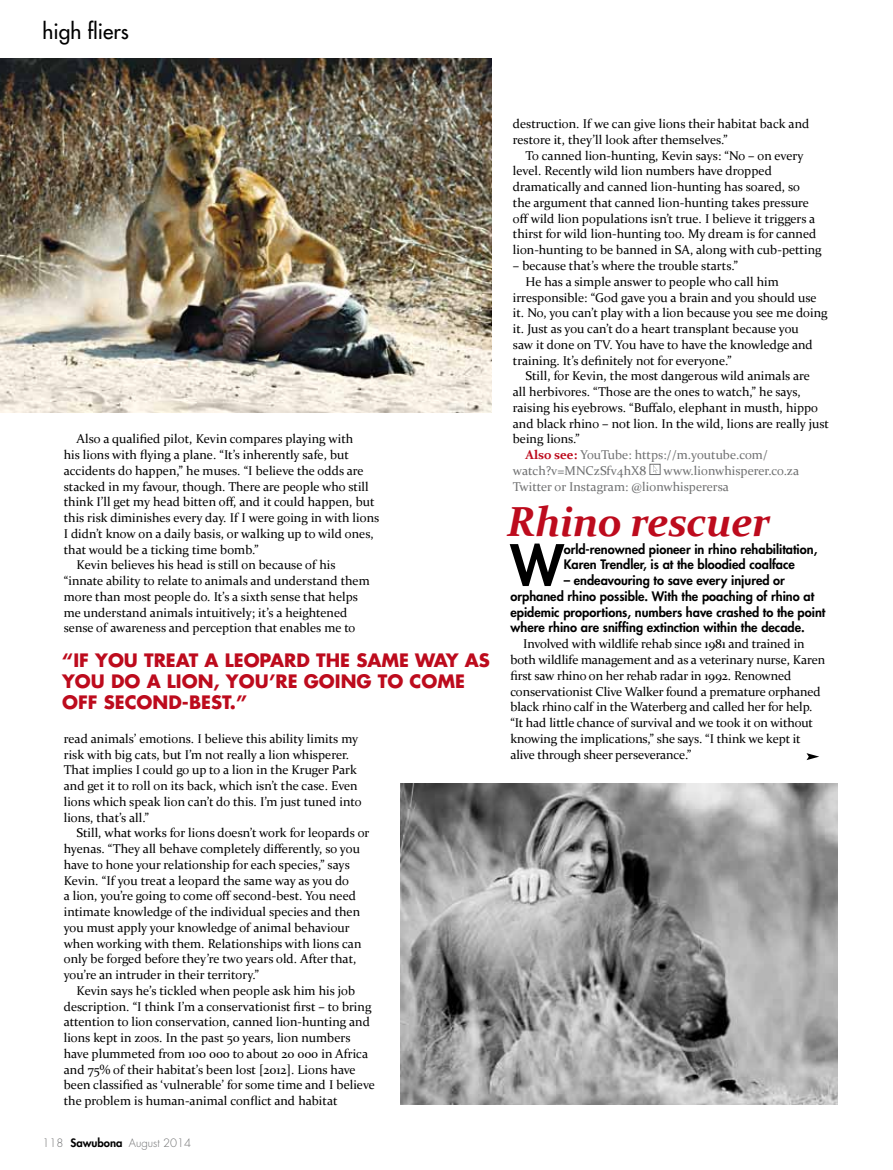
<style>
.page{position:relative;width:893px;height:1170px;background:#fff}
.page>*{position:absolute;margin:0;border:0;box-sizing:border-box;transform-origin:0 0}
.t1{font:800 54.6px "Futura Std";color:#000}
.t2{font:italic 700 42px "Constantia";letter-spacing:-.02em;color:#bd0b1d}
.t3{font:500 21px "Futura Std";color:#000}
.t4{font:700 18px/21px "Futura Std";color:#bd0b1d}
.t5{font:12.75px "Constantia";color:#000}
.t6{font:800 12.75px/15.8px "Futura Std";color:#000}
.t7{font:12.75px/15.8px "Constantia";color:#707172}
.t8{font:300 11.25px "Futura Std";color:#707172}
.s1{font-weight:800;color:#000}
.s2{font-weight:700;color:#bd0b1d}
</style>
<div class="page">
<img style="left:401px;top:783px;width:437px;height:321px">
<div style="left:649px;top:464px;width:11px;height:11px;border:1px solid #707172"></div>
<svg style="left:653px;top:465px;width:5px;height:8px"></svg>
<img style="left:0;top:58px;width:491px;height:355px">
<svg style="left:806px;top:753px;width:13px;height:7px"></svg>
<p class="t3" style="left:43px;top:18px;width:88px">high fliers</p>
<p class="t5" style="left:77px;top:430px;width:278px">Also a qualified pilot, Kevin compares playing with</p>
<p class="t5" style="left:64px;top:446px;width:287px">his lions with flying a plane. “It’s inherently safe, but</p>
<p class="t5" style="left:64px;top:462px;width:301px">accidents do happen,” he muses. “I believe the odds are</p>
<p class="t5" style="left:64px;top:477px;width:307px">stacked in my favour, though. There are people who still</p>
<p class="t5" style="left:64px;top:493px;width:312px">think I’ll get my head bitten off, and it could happen, but</p>
<p class="t5" style="left:64px;top:509px;width:317px">this risk diminishes every day. If I were going in with lions</p>
<p class="t5" style="left:64px;top:525px;width:311px">I didn’t know on a daily basis, or walking up to wild ones,</p>
<p class="t5" style="left:64px;top:540px;width:196px">that would be a ticking time bomb.”</p>
<p class="t5" style="left:77px;top:556px;width:261px">Kevin believes his head is still on because of his</p>
<p class="t5" style="left:64px;top:572px;width:307px">“innate ability to relate to animals and understand them</p>
<p class="t5" style="left:64px;top:588px;width:296px">more than most people do. It’s a sixth sense that helps</p>
<p class="t5" style="left:64px;top:603px;width:285px">me understand animals intuitively; it’s a heightened</p>
<p class="t5" style="left:64px;top:619px;width:293px">sense of awareness and perception that enables me to</p>
<p class="t4" style="left:62px;top:649px;width:429px">“IF YOU TREAT A LEOPARD THE SAME WAY AS<br>YOU DO A LION, YOU’RE GOING TO COME<br>OFF SECOND-BEST.”</p>
<p class="t5" style="left:64px;top:729px;width:296px">read animals’ emotions. I believe this ability limits my</p>
<p class="t5" style="left:64px;top:745px;width:287px">risk with big cats, but I’m not really a lion whisperer.</p>
<p class="t5" style="left:64px;top:761px;width:295px">That implies I could go up to a lion in the Kruger Park</p>
<p class="t5" style="left:64px;top:777px;width:295px">and get it to roll on its back, which isn’t the case. Even</p>
<p class="t5" style="left:64px;top:792px;width:299px">lions which speak lion can’t do this. I’m just tuned into</p>
<p class="t5" style="left:64px;top:808px;width:87px">lions, that’s all.”</p>
<p class="t5" style="left:77px;top:824px;width:294px">Still, what works for lions doesn’t work for leopards or</p>
<p class="t5" style="left:64px;top:840px;width:298px">hyenas. “They all behave completely differently, so you</p>
<p class="t5" style="left:64px;top:855px;width:288px">have to hone your relationship for each species,” says</p>
<p class="t5" style="left:64px;top:871px;width:287px">Kevin. “If you treat a leopard the same way as you do</p>
<p class="t5" style="left:64px;top:887px;width:294px">a lion, you’re going to come off second-best. You need</p>
<p class="t5" style="left:64px;top:903px;width:298px">intimate knowledge of the individual species and then</p>
<p class="t5" style="left:64px;top:918px;width:287px">you must apply your knowledge of animal behaviour</p>
<p class="t5" style="left:64px;top:934px;width:299px">when working with them. Relationships with lions can</p>
<p class="t5" style="left:64px;top:950px;width:294px">only be forged before they’re two years old. After that,</p>
<p class="t5" style="left:64px;top:966px;width:197px">you’re an intruder in their territory.”</p>
<p class="t5" style="left:77px;top:981px;width:280px">Kevin says he’s tickled when people ask him his job</p>
<p class="t5" style="left:64px;top:997px;width:309px">description. “I think I’m a conservationist first – to bring</p>
<p class="t5" style="left:64px;top:1013px;width:308px">attention to lion conservation, canned lion-hunting and</p>
<p class="t5" style="left:64px;top:1029px;width:288px">lions kept in zoos. In the past 50 years, lion numbers</p>
<p class="t5" style="left:64px;top:1044px;width:306px">have plummeted from 100 000 to about 20 000 in Africa</p>
<p class="t5" style="left:64px;top:1060px;width:293px">and 75% of their habitat’s been lost [2012]. Lions have</p>
<p class="t5" style="left:64px;top:1076px;width:313px">been classified as ‘vulnerable’ for some time and I believe</p>
<p class="t5" style="left:64px;top:1091px;width:275px">the problem is human-animal conflict and habitat</p>
<p class="t8" style="left:43px;top:1136px;width:150px">118 <span class="s1">Sawubona</span> August 2014</p>
<p class="t5" style="left:513px;top:115px;width:298px">destruction. If we can give lions their habitat back and</p>
<p class="t5" style="left:513px;top:131px;width:217px">restore it, they’ll look after themselves.”</p>
<p class="t5" style="left:526px;top:147px;width:280px">To canned lion-hunting, Kevin says: “No – on every</p>
<p class="t5" style="left:513px;top:162px;width:261px">level. Recently wild lion numbers have dropped</p>
<p class="t5" style="left:513px;top:178px;width:289px">dramatically and canned lion-hunting has soared, so</p>
<p class="t5" style="left:513px;top:194px;width:298px">the argument that canned lion-hunting takes pressure</p>
<p class="t5" style="left:513px;top:210px;width:304px">off wild lion populations isn’t true. I believe it triggers a</p>
<p class="t5" style="left:513px;top:225px;width:305px">thirst for wild lion-hunting too. My dream is for canned</p>
<p class="t5" style="left:513px;top:241px;width:310px">lion-hunting to be banned in SA, along with cub-petting</p>
<p class="t5" style="left:513px;top:257px;width:227px">– because that’s where the trouble starts.”</p>
<p class="t5" style="left:526px;top:273px;width:255px">He has a simple answer to people who call him</p>
<p class="t5" style="left:513px;top:288px;width:305px">irresponsible: “God gave you a brain and you should use</p>
<p class="t5" style="left:513px;top:304px;width:316px">it. No, you can’t play with a lion because you see me doing</p>
<p class="t5" style="left:513px;top:320px;width:287px">it. Just as you can’t do a heart transplant because you</p>
<p class="t5" style="left:513px;top:336px;width:301px">saw it done on TV. You have to have the knowledge and</p>
<p class="t5" style="left:513px;top:351px;width:220px">training. It’s definitely not for everyone.”</p>
<p class="t5" style="left:526px;top:367px;width:286px">Still, for Kevin, the most dangerous wild animals are</p>
<p class="t5" style="left:513px;top:383px;width:289px">all herbivores. “Those are the ones to watch,” he says,</p>
<p class="t5" style="left:513px;top:399px;width:307px">raising his eyebrows. “Buffalo, elephant in musth, hippo</p>
<p class="t5" style="left:513px;top:414px;width:318px">and black rhino – not lion. In the wild, lions are really just</p>
<p class="t5" style="left:513px;top:430px;width:69px">being lions.”</p>
<p class="t7" style="left:526px;top:446px;width:244px"><span class="s2">Also see:</span> YouTube: https://m.youtube.com/</p>
<p class="t7" style="left:513px;top:462px;width:135px">watch?v=MNCzSfv4hX8</p>
<p class="t7" style="left:513px;top:462px;width:288px;text-indent:151px">www.lionwhisperer.co.za<br>Twitter or Instagram: @lionwhisperersa</p>
<p class="t2" style="left:507px;top:492px;width:265px">Rhino rescuer</p>
<p class="t1" style="left:510px;top:530px;width:55px">W</p>
<p class="t6" style="left:564px;top:541px;width:255px">orld-renowned pioneer in rhino rehabilitation,<br>Karen Trendler, is at the bloodied coalface</p>
<p class="t6" style="left:564px;top:572px;width:223px">– endeavouring to save every injured or</p>
<p class="t6" style="left:510px;top:588px;width:305px">orphaned rhino possible. With the poaching of rhino at</p>
<p class="t6" style="left:510px;top:604px;width:316px">epidemic proportions, numbers have crashed to the point</p>
<p class="t6" style="left:510px;top:620px;width:296px">where rhino are sniffing extinction within the decade.</p>
<p class="t5" style="left:523px;top:635px;width:283px">Involved with wildlife rehab since 1981 and trained in</p>
<p class="t5" style="left:510px;top:651px;width:316px">both wildlife management and as a veterinary nurse, Karen</p>
<p class="t5" style="left:510px;top:666px;width:282px">first saw rhino on her rehab radar in 1992. Renowned</p>
<p class="t5" style="left:510px;top:682px;width:312px">conservationist Clive Walker found a premature orphaned</p>
<p class="t5" style="left:510px;top:698px;width:304px">black rhino calf in the Waterberg and called her for help.</p>
<p class="t5" style="left:510px;top:714px;width:304px">“It had little chance of survival and we took it on without</p>
<p class="t5" style="left:510px;top:729px;width:292px">knowing the implications,” she says. “I think we kept it</p>
<p class="t5" style="left:510px;top:745px;width:183px">alive through sheer perseverance.”</p>
</div>
